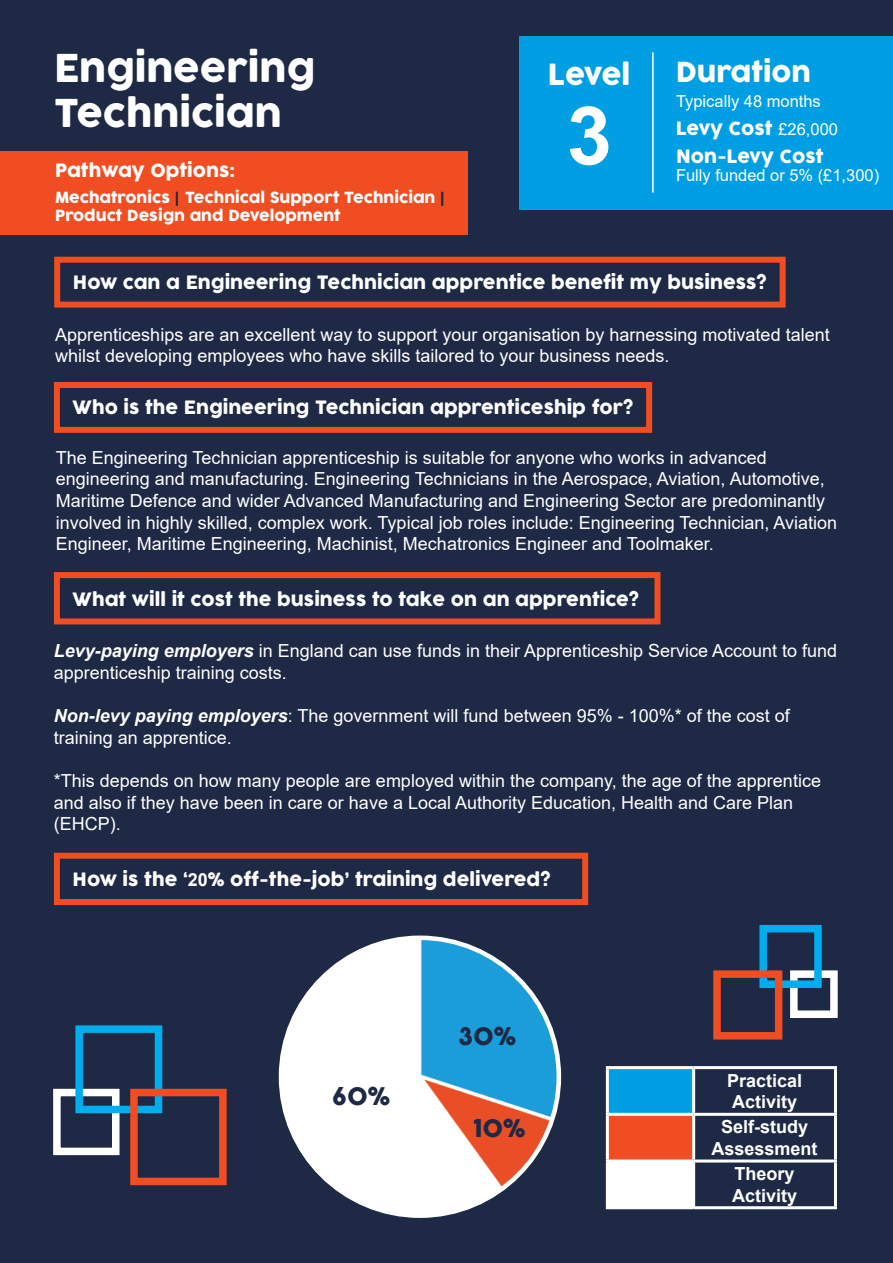
<style>
.page{position:relative;width:893px;height:1263px;background:#1d2945}
.page>*{position:absolute;margin:0;border:0;box-sizing:border-box;transform-origin:0 0}
.t1{font:700 81px "Arial";color:#fff}
.t2{font:37.5px "COCOGOOSE";color:#fff}
.t3{font:28.5px "COCOGOOSE";letter-spacing:-.02em;color:#fff}
.t4{font:27px "COCOGOOSE";color:#fff}
.t5{font:24px "COCOGOOSE";color:#1d2945}
.t6{font:18px/21.6px "Arial";color:#fff}
.t7{font:18px "COCOGOOSE";color:#fff}
.t8{font:700 18px "Arial";color:#fff}
.t9{font:16.5px "Arial";color:#fff}
.t10{font:15px/18px "COCOGOOSE";color:#fff}
.s1{color:#1d2945}
.s2{font-family:"Arial";font-size:16.5px}
.s3{font-weight:700;font-style:italic}
.s4{font-family:"Arial";font-weight:700}
</style>
<div class="page">
<div style="left:54px;top:257px;width:732px;height:51px;border:6px solid #f04e22"></div>
<div style="left:54px;top:382px;width:598px;height:51px;border:6px solid #f04e22"></div>
<div style="left:54px;top:572px;width:606px;height:52px;border:6px solid #f04e22"></div>
<div style="left:54px;top:853px;width:534px;height:52px;border:6px solid #f04e22"></div>
<div style="left:790px;top:970px;width:48px;height:48px;border:8px solid #fff"></div>
<div style="left:759px;top:925px;width:63px;height:63px;border:8px solid #00aeef"></div>
<div style="left:713px;top:970px;width:69px;height:69px;border:8px solid #f04e22"></div>
<div style="left:53px;top:1089px;width:67px;height:66px;border:8px solid #fff"></div>
<div style="left:75px;top:1025px;width:87px;height:88px;border:8px solid #00aeef"></div>
<div style="left:130px;top:1089px;width:97px;height:96px;border:8px solid #f04e22"></div>
<div style="left:519px;top:36px;width:374px;height:173px;background:#009fe3"></div>
<hr style="left:652px;top:52px;width:2px;height:141px;background:#fff">
<img style="left:281px;top:938px;width:278px;height:278px;border-radius:139px">
<div style="left:607px;top:1067px;width:87px;height:47px;background:#009fe3"></div>
<div style="left:607px;top:1114px;width:87px;height:47px;background:#f04e22"></div>
<div style="left:607px;top:1161px;width:87px;height:47px;background:#fff"></div>
<hr style="left:606px;top:1066px;width:88px;height:3px;background:#fff">
<hr style="left:606px;top:1069px;width:3px;height:44px;background:#fff">
<hr style="left:694px;top:1066px;width:143px;height:3px;background:#fff">
<hr style="left:692px;top:1069px;width:3px;height:44px;background:#fff">
<hr style="left:834px;top:1069px;width:3px;height:44px;background:#fff">
<hr style="left:606px;top:1113px;width:88px;height:3px;background:#fff">
<hr style="left:606px;top:1116px;width:3px;height:43px;background:#fff">
<hr style="left:694px;top:1113px;width:143px;height:3px;background:#fff">
<hr style="left:692px;top:1116px;width:3px;height:43px;background:#fff">
<hr style="left:834px;top:1116px;width:3px;height:43px;background:#fff">
<hr style="left:606px;top:1159px;width:88px;height:3px;background:#fff">
<hr style="left:606px;top:1162px;width:3px;height:44px;background:#fff">
<hr style="left:694px;top:1159px;width:143px;height:3px;background:#fff">
<hr style="left:692px;top:1162px;width:3px;height:44px;background:#fff">
<hr style="left:834px;top:1162px;width:3px;height:44px;background:#fff">
<hr style="left:606px;top:1206px;width:88px;height:3px;background:#fff">
<hr style="left:694px;top:1206px;width:143px;height:3px;background:#fff">
<div style="left:0;top:151px;width:468px;height:84px;background:#f04e22"></div>
<p class="t2" style="left:54px;top:40px;width:263px">Engineering</p>
<p class="t2" style="left:54px;top:85px;width:229px">Technician</p>
<p class="t7" style="left:55px;top:157px;width:181px">Pathway Options:</p>
<p class="t10" style="left:55px;top:188px;width:391px">Mechatronics <span class="s1">|</span> Technical Support Technician <span class="s1">|<br></span>Product Design and Development</p>
<p class="t3" style="left:548px;top:53px;width:84px">Level</p>
<p class="t1" style="left:567px;top:79px;width:47px">3</p>
<p class="t4" style="left:676px;top:52px;width:136px">Duration</p>
<p class="t9" style="left:676px;top:90px;width:146px">Typically 48 months</p>
<p class="t7" style="left:676px;top:115px;width:163px">Levy Cost <span class="s2">£26,000</span></p>
<p class="t7" style="left:676px;top:143px;width:149px">Non-Levy Cost</p>
<p class="t9" style="left:676px;top:164px;width:205px">Fully funded or 5% (£1,300)</p>
<p class="t7" style="left:73px;top:269px;width:695px">How can a Engineering Technician apprentice benefit my business?</p>
<p class="t6" style="left:55px;top:323px;width:776px">Apprenticeships are an excellent way to support your organisation by harnessing motivated talent whilst developing employees who have skills tailored to your business needs.</p>
<p class="t7" style="left:73px;top:394px;width:562px">Who is the Engineering Technician apprenticeship for?</p>
<p class="t6" style="left:56px;top:446px;width:783px">The Engineering Technician apprenticeship is suitable for anyone who works in advanced engineering and manufacturing. Engineering Technicians in the Aerospace, Aviation, Automotive, Maritime Defence and wider Advanced Manufacturing and Engineering Sector are predominantly involved in highly skilled, complex work. Typical job roles include: Engineering Technician, Aviation Engineer, Maritime Engineering, Machinist, Mechatronics Engineer and Toolmaker.</p>
<p class="t7" style="left:73px;top:586px;width:568px">What will it cost the business to take on an apprentice?</p>
<p class="t6" style="left:54px;top:640px;width:785px"><span class="s3">Levy-paying employers</span> in England can use funds in their Apprenticeship Service Account to fund apprenticeship training costs.</p>
<p class="t6" style="left:54px;top:705px;width:737px"><span class="s3">Non-levy paying employers</span>: The government will fund between 95% - 100%* of the cost of training an apprentice.</p>
<p class="t6" style="left:54px;top:770px;width:769px">*This depends on how many people are employed within the company, the age of the apprentice and also if they have been in care or have a Local Authority Education, Health and Care Plan (EHCP).</p>
<p class="t7" style="left:73px;top:866px;width:480px">How is the ‘<span class="s4">20</span>% off-the-job’ training delivered?</p>
<p class="t5" style="left:332px;top:1078px;width:59px">60%</p>
<p class="t5" style="left:459px;top:1018px;width:59px">30%</p>
<p class="t5" style="left:474px;top:1110px;width:54px">10%</p>
<p class="t8" style="left:727px;top:1068px;width:77px">Practical</p>
<p class="t8" style="left:732px;top:1089px;width:67px">Activity</p>
<p class="t8" style="left:721px;top:1114px;width:89px">Self-study</p>
<p class="t8" style="left:711px;top:1136px;width:108px">Assessment</p>
<p class="t8" style="left:734px;top:1161px;width:62px">Theory</p>
<p class="t8" style="left:732px;top:1183px;width:67px">Activity</p>
</div>
